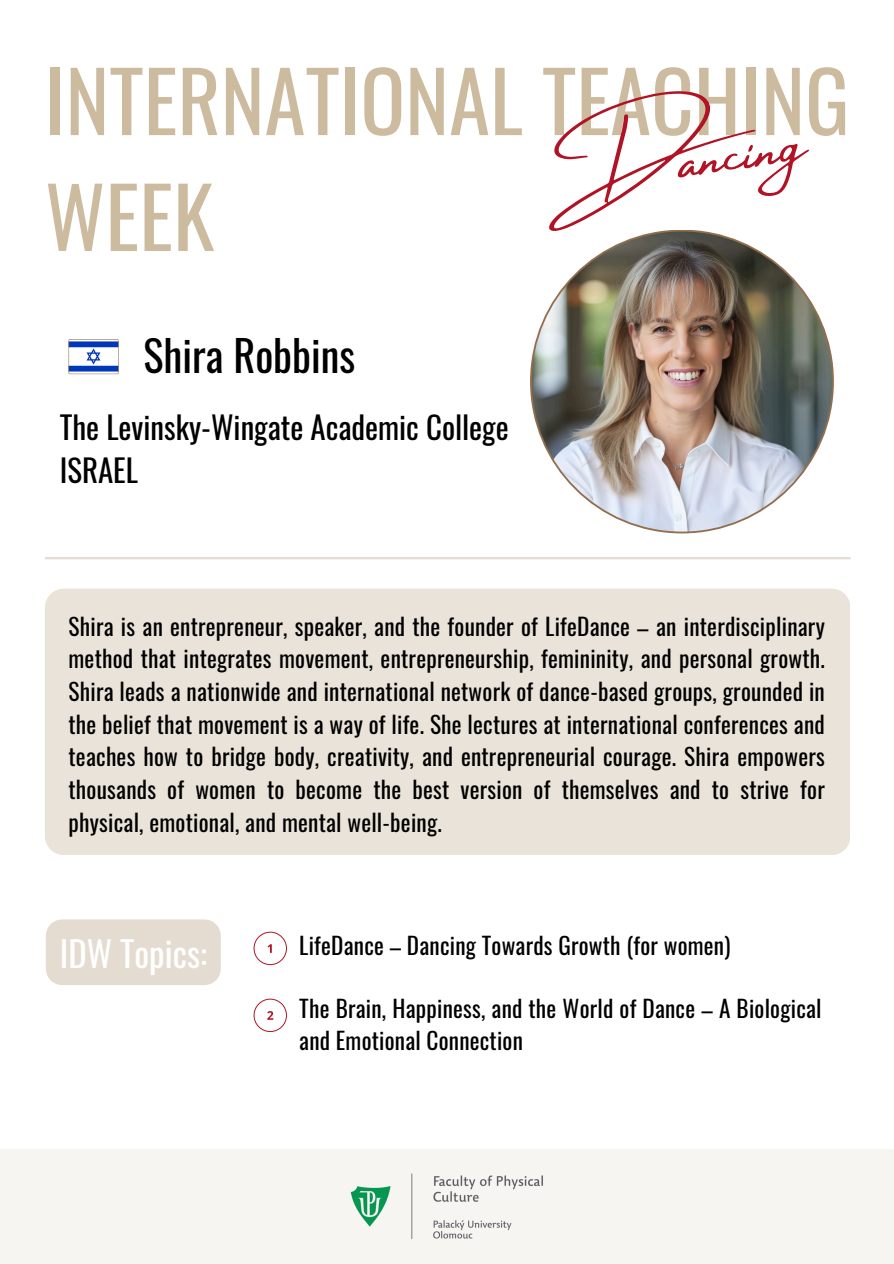
<style>
.page{position:relative;width:894px;height:1264px;background:#fff}
.page>*{position:absolute;margin:0;border:0;box-sizing:border-box;transform-origin:0 0}
.t1{font:83.1px/115.8px "Oswald";color:#cdbb9f}
.t2{font:64.8px "Amsterdam Four";color:#b11324}
.t3{font:42.3px "Oswald";color:#000}
.t4{font:34.8px "Oswald";color:#fff}
.t5{font:30.9px/42.8px "Oswald";color:#000}
.t6{font:23.25px/32.7px "Oswald";letter-spacing:.01em;color:#000;text-align:justify}
</style>
<div class="page">
<hr style="left:45px;top:557px;width:805px;height:2px;background:#e4dcd1">
<img style="left:531px;top:231px;width:300px;height:300px;border-radius:50%">
<div style="left:0;top:1149px;width:893px;height:114px;background:#f7f5f2"></div>
<img style="left:350px;top:1173px;width:193px;height:66px">
<svg style="left:253px;top:931px;width:34px;height:34px"></svg>
<svg style="left:253px;top:998px;width:34px;height:34px"></svg>
<svg style="left:68px;top:339px;width:50px;height:35px"></svg>
<div style="left:45px;top:588px;width:804px;height:267px;background:#e9e3da;border-radius:19px"></div>
<div style="left:46px;top:919px;width:175px;height:66px;background:#e4dcd1;border-radius:16px"></div>
<p class="t1" style="left:45px;top:40px;width:805px">INTERNATIONAL TEACHING<br>WEEK</p>
<h5 class="t2" style="left:536px;top:144px;width:269px;rotate:-8deg">Dancing</h5>
<h2 class="t3" style="left:143px;top:322px;width:213px">Shira Robbins</h2>
<p class="t5" style="left:60px;top:404px;width:450px">The Levinsky-Wingate Academic College<br>ISRAEL</p>
<h3 class="t6" style="left:68px;top:609px;width:757px">Shira is an entrepreneur, speaker, and the founder of LifeDance – an interdisciplinary method that integrates movement, entrepreneurship, femininity, and personal growth.<br>Shira leads a nationwide and international network of dance-based groups, grounded in the belief that movement is a way of life. She lectures at international conferences and teaches how to bridge body, creativity, and entrepreneurial courage. Shira empowers thousands of women to become the best version of themselves and to strive for physical, emotional, and mental well-being.</h3>
<p class="t4" style="left:60px;top:926px;width:149px">IDW Topics:</p>
<h4 class="t6" style="left:299px;top:928px;width:432px">LifeDance – Dancing Towards Growth (for women)</h4>
<p class="t6" style="left:299px;top:992px;width:523px;line-height:31.5px">The Brain, Happiness, and the World of Dance – A Biological and Emotional Connection</p>
</div>
